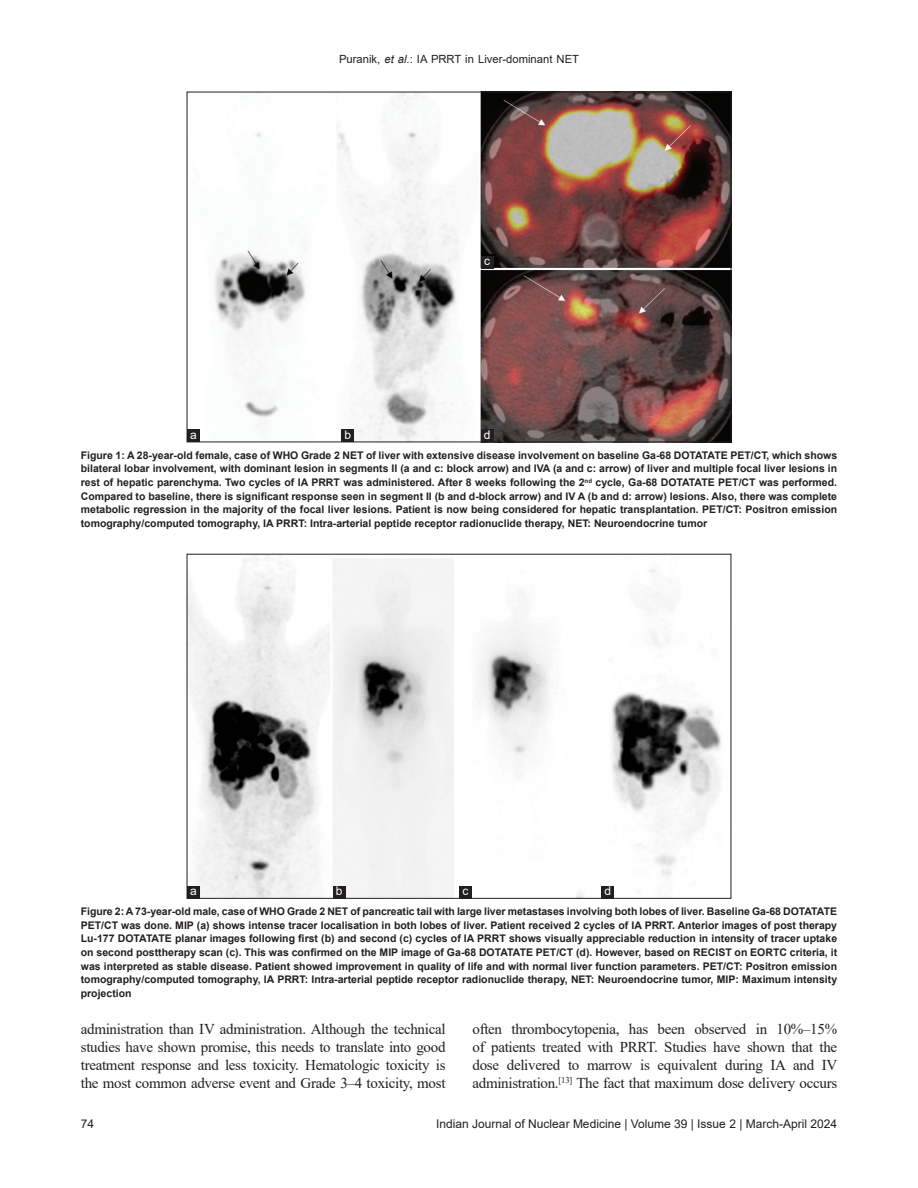
<style>
.page{position:relative;width:918px;height:1188px;background:#fff}
.page>*{position:absolute;margin:0;border:0;box-sizing:border-box;transform-origin:0 0}
.TX{font:15px/18px "Times New Roman";letter-spacing:-.02em;color:#231f20;text-align:justify}
.t1{font:12px "Arial";color:#231f20}
.LABEL{font:12px "Arial";color:#fff}
.t2{font:11.25px "Arial";color:#231f20}
.FGC{font:700 10.5px/13.6px "Arial";color:#231f20;text-align:justify}
.s1{font-style:italic}
</style>
<div class="page">
<img style="left:189px;top:556px;width:532px;height:341px">
<div style="left:187px;top:886px;width:13px;height:13px;background:#231f20"></div>
<div style="left:333px;top:886px;width:13px;height:13px;background:#231f20"></div>
<div style="left:459px;top:886px;width:13px;height:13px;background:#231f20"></div>
<div style="left:601px;top:886px;width:13px;height:13px;background:#231f20"></div>
<img style="left:214px;top:94px;width:515px;height:346px">
<div style="left:187px;top:429px;width:13px;height:13px;background:#231f20"></div>
<div style="left:481px;top:429px;width:12px;height:13px;background:#231f20"></div>
<div style="left:341px;top:429px;width:13px;height:13px;background:#231f20"></div>
<div style="left:481px;top:256px;width:12px;height:12px;background:#231f20"></div>
<p class="t2" style="left:339px;top:51px;width:241px">Puranik, <span class="s1">et al</span>.: IA PRRT in Liver-dominant NET</p>
<p class="LABEL" style="left:484px;top:253px;width:7px">c</p>
<p class="LABEL" style="left:190px;top:427px;width:8px">a</p>
<p class="LABEL" style="left:344px;top:427px;width:8px">b</p>
<p class="LABEL" style="left:484px;top:426px;width:8px">d</p>
<p class="FGC" style="left:81px;top:448px;width:758px">Figure 1: A 28‑year‑old female, case of WHO Grade 2 NET of liver with extensive disease involvement on baseline Ga‑68 DOTATATE PET/CT, which shows bilateral lobar involvement, with dominant lesion in segments II (a and c: block arrow) and IVA (a and c: arrow) of liver and multiple focal liver lesions in rest of hepatic parenchyma. Two cycles of IA PRRT was administered. After 8 weeks following the 2<sup>nd</sup> cycle, Ga‑68 DOTATATE PET/CT was performed.<br>Compared to baseline, there is significant response seen in segment II (b and d‑block arrow) and IV A (b and d: arrow) lesions. Also, there was complete metabolic regression in the majority of the focal liver lesions. Patient is now being considered for hepatic transplantation. PET/CT: Positron emission tomography/computed tomography, IA PRRT: Intra‑arterial peptide receptor radionuclide therapy, NET: Neuroendocrine tumor</p>
<p class="LABEL" style="left:190px;top:883px;width:8px">a</p>
<p class="LABEL" style="left:336px;top:883px;width:8px">b</p>
<p class="LABEL" style="left:462px;top:883px;width:7px">c</p>
<p class="LABEL" style="left:604px;top:883px;width:8px">d</p>
<p class="FGC" style="left:81px;top:905px;width:758px">Figure 2: A 73‑year‑old male, case of WHO Grade 2 NET of pancreatic tail with large liver metastases involving both lobes of liver. Baseline Ga‑68 DOTATATE PET/CT was done. MIP (a) shows intense tracer localisation in both lobes of liver. Patient received 2 cycles of IA PRRT. Anterior images of post therapy Lu‑177 DOTATATE planar images following first (b) and second (c) cycles of IA PRRT shows visually appreciable reduction in intensity of tracer uptake on second posttherapy scan (c). This was confirmed on the MIP image of Ga‑68 DOTATATE PET/CT (d). However, based on RECIST on EORTC criteria, it was interpreted as stable disease. Patient showed improvement in quality of life and with normal liver function parameters. PET/CT: Positron emission tomography/computed tomography, IA PRRT: Intra‑arterial peptide receptor radionuclide therapy, NET: Neuroendocrine tumor, MIP: Maximum intensity projection</p>
<p class="TX" style="left:81px;top:1020px;width:366px">administration than IV administration. Although the technical studies have shown promise, this needs to translate into good treatment response and less toxicity. Hematologic toxicity is the most common adverse event and Grade 3–4 toxicity, most</p>
<p class="TX" style="left:472px;top:1020px;width:366px">often thrombocytopenia, has been observed in 10%–15% of patients treated with PRRT. Studies have shown that the dose delivered to marrow is equivalent during IA and IV administration.<sup>[13]</sup> The fact that maximum dose delivery occurs</p>
<p class="t1" style="left:81px;top:1116px;width:15px">74</p>
<p class="t1" style="left:436px;top:1116px;width:402px">Indian Journal of Nuclear Medicine | Volume 39 | Issue 2 | March-April 2024</p>
</div>
